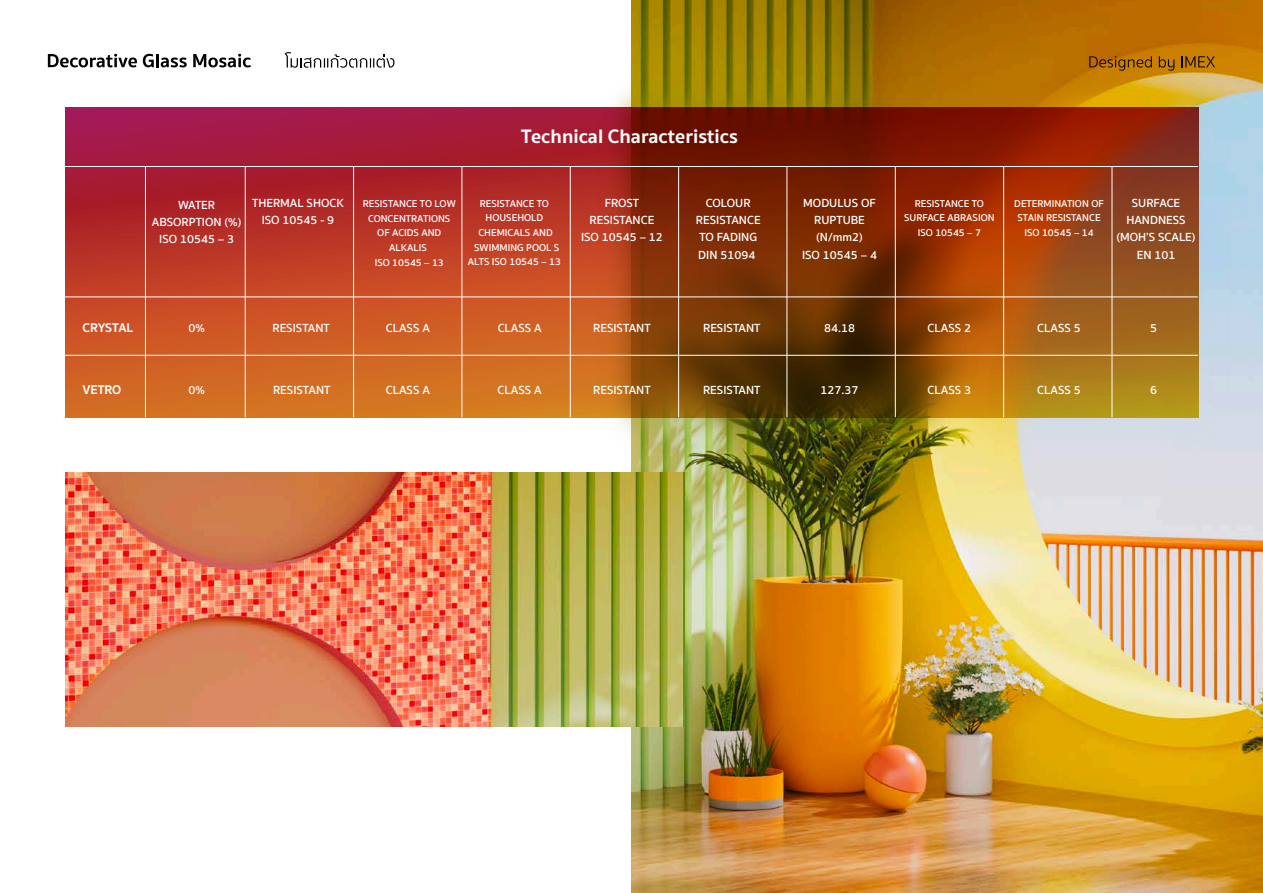
<style>
.page{position:relative;width:1263px;height:893px;background:#fff}
.page>*{position:absolute;margin:0;border:0;box-sizing:border-box;transform-origin:0 0}
.t1{font:700 19.95px "Sukhumvit Set";color:#fff}
.t2{font:700 12.9px "Sukhumvit Set";color:#fff}
.t3{font:600 12px/17.4px "Sukhumvit Set";color:#fff;text-align:center}
.t4{font:600 10.2px/14.7px "Sukhumvit Set";color:#fff;text-align:center}
</style>
<div class="page">
<img style="left:631px;top:0;width:632px;height:893px">
<img style="left:65px;top:473px;width:620px;height:253px">
<img style="left:47px;top:53px;width:1206px;height:420px">
<svg style="left:65px;top:107px;width:1134px;height:310px;background:#a13e1a"></svg>
<hr style="left:64px;top:166px;width:1134px;height:1px;background:#fff">
<hr style="left:64px;top:297px;width:1134px;height:1px;background:#fff">
<hr style="left:64px;top:355px;width:1134px;height:1px;background:#fff">
<hr style="left:145px;top:166px;width:1px;height:251px;background:#fff">
<hr style="left:245px;top:166px;width:1px;height:251px;background:#fff">
<hr style="left:353px;top:166px;width:1px;height:251px;background:#fff">
<hr style="left:461px;top:166px;width:1px;height:251px;background:#fff">
<hr style="left:570px;top:166px;width:1px;height:251px;background:#fff">
<hr style="left:678px;top:166px;width:1px;height:251px;background:#fff">
<hr style="left:786px;top:166px;width:1px;height:251px;background:#fff">
<hr style="left:895px;top:166px;width:1px;height:251px;background:#fff">
<hr style="left:1003px;top:166px;width:1px;height:251px;background:#fff">
<hr style="left:1111px;top:166px;width:1px;height:251px;background:#fff">
<svg style="left:1089px;top:56px;width:63px;height:15px"></svg>
<svg style="left:1159px;top:56px;width:15px;height:15px"></svg>
<svg style="left:1181px;top:56px;width:34px;height:11px"></svg>
<svg style="left:48px;top:54px;width:89px;height:13px"></svg>
<svg style="left:143px;top:54px;width:44px;height:13px"></svg>
<svg style="left:193px;top:54px;width:58px;height:13px"></svg>
<svg style="left:285px;top:52px;width:109px;height:16px"></svg>
<h1 class="t1" style="left:521px;top:121px;width:218px">Technical Characteristics</h1>
<p class="t3" style="left:152px;top:196px;width:91px">WATER<br>ABSORPTION (%)<br>ISO 10545 – 3</p>
<p class="t3" style="left:252px;top:194px;width:93px">THERMAL SHOCK<br>ISO 10545 - 9</p>
<p class="t4" style="left:363px;top:196px;width:94px">RESISTANCE TO LOW<br>CONCENTRATIONS<br>OF ACIDS AND<br>ALKALIS<br>ISO 10545 – 13</p>
<p class="t4" style="left:468px;top:196px;width:95px">RESISTANCE TO<br>HOUSEHOLD<br>CHEMICALS AND<br>SWIMMING POOL S<br>ALTS ISO 10545 – 13</p>
<p class="t3" style="left:581px;top:194px;width:83px">FROST<br>RESISTANCE<br>ISO 10545 – 12</p>
<p class="t3" style="left:696px;top:194px;width:66px">COLOUR<br>RESISTANCE<br>TO FADING<br>DIN 51094</p>
<p class="t3" style="left:802px;top:194px;width:76px">MODULUS OF<br>RUPTUBE (N/mm2)<br>ISO 10545 – 4</p>
<p class="t4" style="left:904px;top:196px;width:92px">RESISTANCE TO<br>SURFACE ABRASION<br>ISO 10545 – 7</p>
<p class="t4" style="left:1014px;top:196px;width:91px">DETERMINATION OF<br>STAIN RESISTANCE<br>ISO 10545 – 14</p>
<p class="t3" style="left:1116px;top:194px;width:81px">SURFACE<br>HANDNESS (MOH’S SCALE)<br>EN 101</p>
<p class="t2" style="left:83px;top:318px;width:52px">CRYSTAL</p>
<p class="t2" style="left:83px;top:379px;width:40px">VETRO</p>
<p class="t3" style="left:188px;top:320px;width:18px">0%</p>
<p class="t3" style="left:272px;top:320px;width:59px">RESISTANT</p>
<p class="t3" style="left:386px;top:320px;width:46px">CLASS A</p>
<p class="t3" style="left:498px;top:320px;width:46px">CLASS A</p>
<p class="t3" style="left:593px;top:320px;width:59px">RESISTANT</p>
<p class="t3" style="left:703px;top:320px;width:59px">RESISTANT</p>
<p class="t3" style="left:824px;top:320px;width:33px">84.18</p>
<p class="t3" style="left:927px;top:320px;width:45px">CLASS 2</p>
<p class="t3" style="left:1037px;top:320px;width:45px">CLASS 5</p>
<p class="t3" style="left:1150px;top:320px;width:8px">5</p>
<p class="t3" style="left:188px;top:381px;width:18px">0%</p>
<p class="t3" style="left:386px;top:381px;width:46px">CLASS A</p>
<p class="t3" style="left:498px;top:381px;width:46px">CLASS A</p>
<p class="t3" style="left:593px;top:381px;width:59px">RESISTANT</p>
<p class="t3" style="left:703px;top:381px;width:59px">RESISTANT</p>
<p class="t3" style="left:820px;top:381px;width:40px">127.37</p>
<p class="t3" style="left:927px;top:381px;width:45px">CLASS 3</p>
<p class="t3" style="left:1037px;top:381px;width:45px">CLASS 5</p>
<p class="t3" style="left:1150px;top:381px;width:8px">6</p>
<p class="t3" style="left:273px;top:381px;width:59px">RESISTANT</p>
</div>
